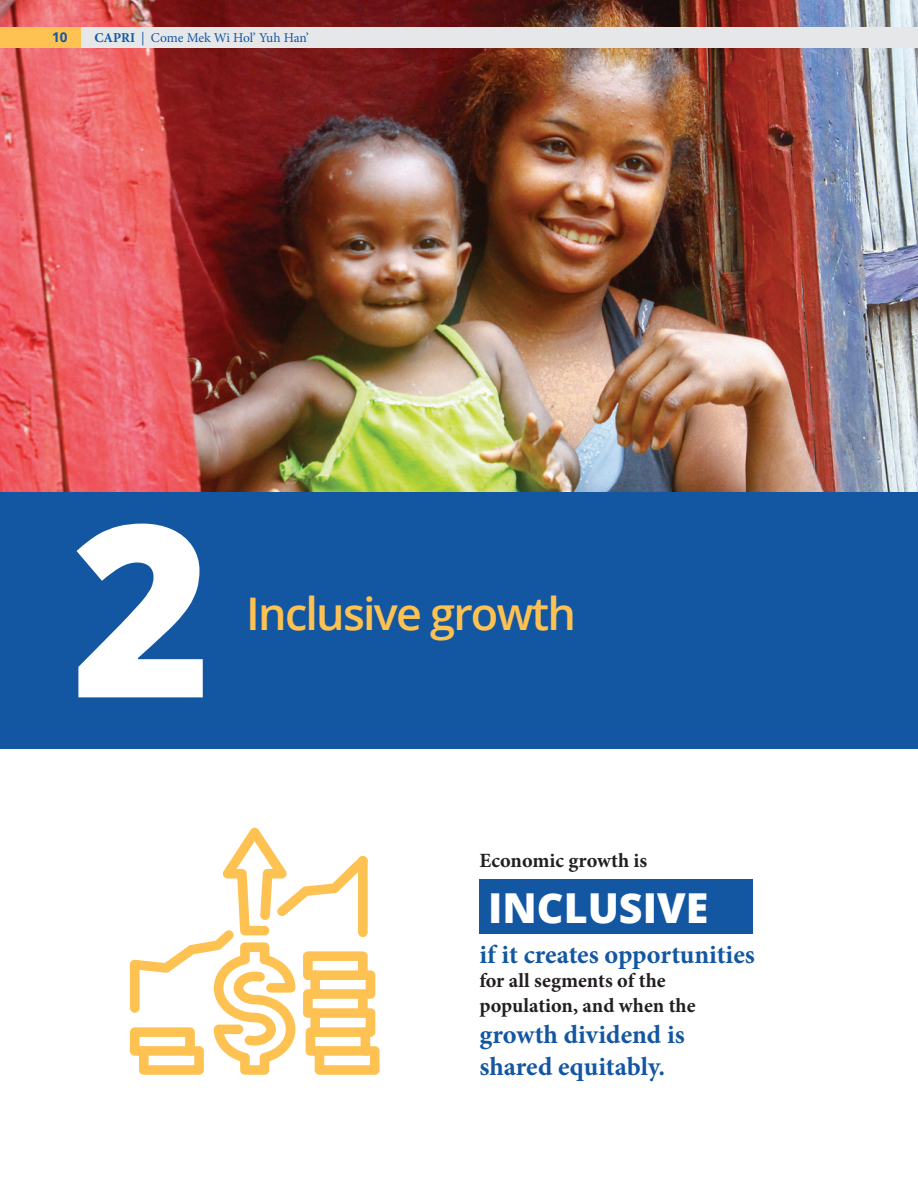
<style>
.page{position:relative;width:918px;height:1188px;background:#fff}
.page>*{position:absolute;margin:0;border:0;box-sizing:border-box;transform-origin:0 0}
.t1{font:800 240px "Open Sans";color:#fff}
.t2{font:600 45px "Open Sans";letter-spacing:-.04em;color:#fdc252}
.t3{font:800 41.25px "Open Sans";color:#fff}
.t4{font:700 26.25px/31.5px "Minion Pro";color:#1357a2}
.t5{font:700 20.25px/24.3px "Minion Pro";color:#231f20}
.t6{font:13.5px "Minion Pro";letter-spacing:-.01em;color:#1357a2}
.t7{font:700 13.5px "Open Sans";color:#1357a2}
.s1{font-weight:700}
</style>
<div class="page">
<div style="left:479px;top:879px;width:274px;height:55px;background:#1357a2"></div>
<img style="left:0;top:0;width:918px;height:493px">
<div style="left:0;top:493px;width:918px;height:256px;background:#1357a2"></div>
<svg style="left:130px;top:828px;width:250px;height:247px"></svg>
<div style="left:358px;top:856px;width:10px;height:81px;background:#fdc252;border-radius:5px"></div>
<div style="left:130px;top:961px;width:10px;height:52px;background:#fdc252;border-radius:5px"></div>
<div style="left:81px;top:27px;width:837px;height:20px;background:#e6e7e9"></div>
<div style="left:0;top:27px;width:81px;height:20px;background:#fdc252"></div>
<p class="t7" style="left:52px;top:28px;width:17px">10</p>
<p class="t6" style="left:94px;top:29px;width:216px"><span class="s1">CAPRI</span> | Come Mek Wi Hol’ Yuh Han’</p>
<h1 class="t1" style="left:71px;top:428px;width:142px">2</h1>
<h2 class="t2" style="left:246px;top:582px;width:331px">Inclusive growth</h2>
<p class="t5" style="left:479px;top:848px;width:169px">Economic growth is</p>
<h3 class="t3" style="left:488px;top:876px;width:222px">INCLUSIVE</h3>
<p class="t4" style="left:479px;top:939px;width:277px">if it creates opportunities</p>
<p class="t5" style="left:479px;top:969px;width:218px">for all segments of the population, and when the</p>
<p class="t4" style="left:479px;top:1019px;width:207px">growth dividend is shared equitably.</p>
</div>
